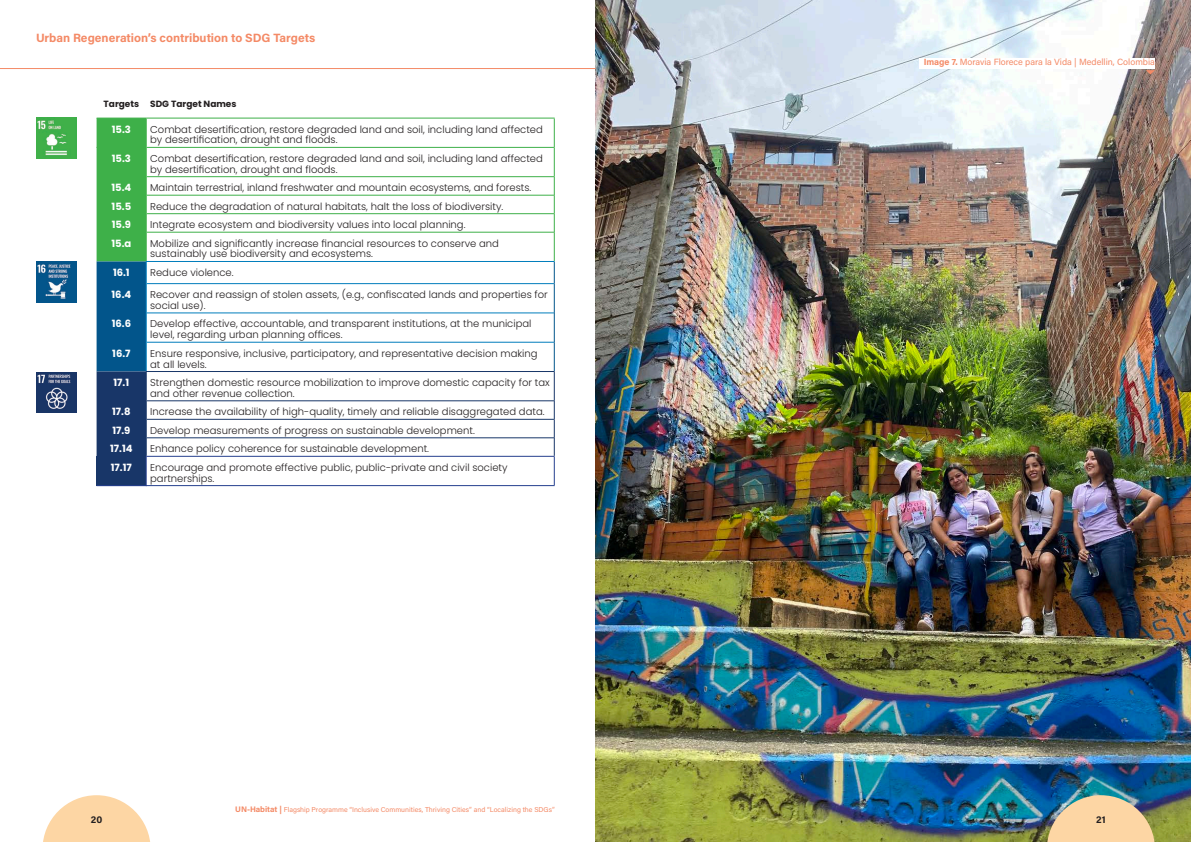
<style>
.page{position:relative;width:1191px;height:842px;background:#fff}
.page>*{position:absolute;margin:0;border:0;box-sizing:border-box;transform-origin:0 0}
.t1{font:700 12px "Acumin Pro";color:#f48a66}
.t2{font:300 10px/10.8px "Poppins";color:#231f20}
.t3{font:700 10px "Poppins";color:#fff}
.t4{font:700 10px "Acumin Pro";color:#231f20}
.t5{font:9px "Acumin Pro";color:#f48a66}
.t6{font:700 9px "Poppins";color:#231f20}
.t7{font:7px "Acumin Pro";color:#f48a66}
.s1{font-weight:700;font-size:8px}
.s2{font-weight:700}
</style>
<div class="page">
<img style="left:595px;top:0;width:596px;height:842px">
<svg style="left:1145px;top:70px;width:10px;height:5px"></svg>
<img style="left:1046px;top:795px;width:109px;height:47px">
<svg style="left:43px;top:795px;width:107px;height:47px"></svg>
<img style="left:36px;top:118px;width:41px;height:40px">
<img style="left:36px;top:261px;width:41px;height:41px">
<img style="left:36px;top:372px;width:41px;height:41px">
<svg style="left:554px;top:119px;width:1px;height:28px"></svg>
<hr style="left:554px;top:147px;width:1px;height:30px;background:#3eb049">
<hr style="left:146px;top:456px;width:408px;height:1px;background:#253f8e">
<hr style="left:146px;top:485px;width:408px;height:1px;background:#253f8e">
<svg style="left:554px;top:177px;width:1px;height:308px"></svg>
<svg style="left:97px;top:118px;width:50px;height:367px;background:#216f67"></svg>
<hr style="left:146px;top:118px;width:408px;height:1px;background:#3eb049">
<hr style="left:146px;top:147px;width:408px;height:1px;background:#3eb049">
<hr style="left:147px;top:176px;width:407px;height:1px;background:#3eb049">
<hr style="left:147px;top:195px;width:407px;height:1px;background:#3eb049">
<hr style="left:147px;top:213px;width:407px;height:1px;background:#3eb049">
<hr style="left:147px;top:232px;width:407px;height:1px;background:#3eb049">
<hr style="left:146px;top:261px;width:408px;height:1px;background:#007dbc">
<hr style="left:147px;top:283px;width:407px;height:1px;background:#007dbc">
<hr style="left:147px;top:312px;width:407px;height:1px;background:#007dbc">
<hr style="left:147px;top:342px;width:407px;height:1px;background:#007dbc">
<hr style="left:146px;top:371px;width:408px;height:1px;background:#183668">
<hr style="left:147px;top:400px;width:407px;height:1px;background:#183668">
<hr style="left:147px;top:419px;width:407px;height:1px;background:#183668">
<hr style="left:147px;top:437px;width:407px;height:1px;background:#183668">
<hr style="left:0;top:68px;width:595px;height:1px;background:#f48a66">
<hr style="left:97px;top:485px;width:50px;height:1px;background:#253f8e">
<div style="left:919px;top:58px;width:236px;height:11px;background:#fff"></div>
<p class="t1" style="left:36px;top:29px;width:281px">Urban Regeneration’s contribution to SDG Targets</p>
<p class="t6" style="left:104px;top:99px;width:37px">Targets</p>
<p class="t6" style="left:150px;top:99px;width:88px">SDG Target Names</p>
<p class="t3" style="left:112px;top:123px;width:21px">15.3</p>
<p class="t2" style="left:150px;top:124px;width:394px">Combat desertification, restore degraded land and soil, including land affected by desertification, drought and floods.</p>
<p class="t3" style="left:112px;top:153px;width:21px">15.3</p>
<p class="t2" style="left:150px;top:153px;width:394px">Combat desertification, restore degraded land and soil, including land affected by desertification, drought and floods.</p>
<p class="t3" style="left:111px;top:182px;width:21px">15.4</p>
<p class="t2" style="left:150px;top:182px;width:383px">Maintain terrestrial, inland freshwater and mountain ecosystems, and forests.</p>
<p class="t3" style="left:112px;top:200px;width:21px">15.5</p>
<p class="t2" style="left:150px;top:201px;width:354px">Reduce the degradation of natural habitats, halt the loss of biodiversity.</p>
<p class="t3" style="left:112px;top:219px;width:21px">15.9</p>
<p class="t2" style="left:150px;top:219px;width:317px">Integrate ecosystem and biodiversity values into local planning.</p>
<p class="t3" style="left:111px;top:237px;width:21px">15.a</p>
<p class="t2" style="left:150px;top:238px;width:350px">Mobilize and significantly increase financial resources to conserve and sustainably use biodiversity and ecosystems.</p>
<p class="t3" style="left:113px;top:267px;width:18px">16.1</p>
<p class="t2" style="left:150px;top:267px;width:85px">Reduce violence.</p>
<p class="t3" style="left:111px;top:289px;width:21px">16.4</p>
<p class="t2" style="left:150px;top:289px;width:399px">Recover and reassign of stolen assets, (e.g., confiscated lands and properties for social use).</p>
<p class="t3" style="left:112px;top:318px;width:21px">16.6</p>
<p class="t2" style="left:150px;top:319px;width:383px">Develop effective, accountable, and transparent institutions, at the municipal level, regarding urban planning offices.</p>
<p class="t3" style="left:112px;top:347px;width:20px">16.7</p>
<p class="t2" style="left:150px;top:348px;width:389px">Ensure responsive, inclusive, participatory, and representative decision making at all levels.</p>
<p class="t3" style="left:114px;top:377px;width:17px">17.1</p>
<p class="t2" style="left:150px;top:377px;width:401px">Strengthen domestic resource mobilization to improve domestic capacity for tax and other revenue collection.</p>
<p class="t3" style="left:112px;top:406px;width:20px">17.8</p>
<p class="t2" style="left:150px;top:406px;width:396px">Increase the availability of high-quality, timely and reliable disaggregated data.</p>
<p class="t3" style="left:112px;top:424px;width:20px">17.9</p>
<p class="t2" style="left:150px;top:425px;width:326px">Develop measurements of progress on sustainable development.</p>
<p class="t3" style="left:110px;top:443px;width:24px">17.14</p>
<p class="t2" style="left:150px;top:443px;width:280px">Enhance policy coherence for sustainable development.</p>
<p class="t3" style="left:111px;top:461px;width:23px">17.17</p>
<p class="t2" style="left:150px;top:462px;width:359px">Encourage and promote effective public, public-private and civil society partnerships.</p>
<p class="t7" style="left:235px;top:804px;width:321px"><span class="s1">UN-Habitat |</span> Flagship Programme “Inclusive Communities, Thriving Cities” and “Localizing the SDGs”</p>
<p class="t5" style="left:923px;top:55px;width:233px"><span class="s2">Image 7.</span> Moravia Florece para la Vida | Medellin, Colombia</p>
<p class="t4" style="left:91px;top:812px;width:13px">20</p>
<p class="t4" style="left:1096px;top:812px;width:11px">21</p>
</div>
